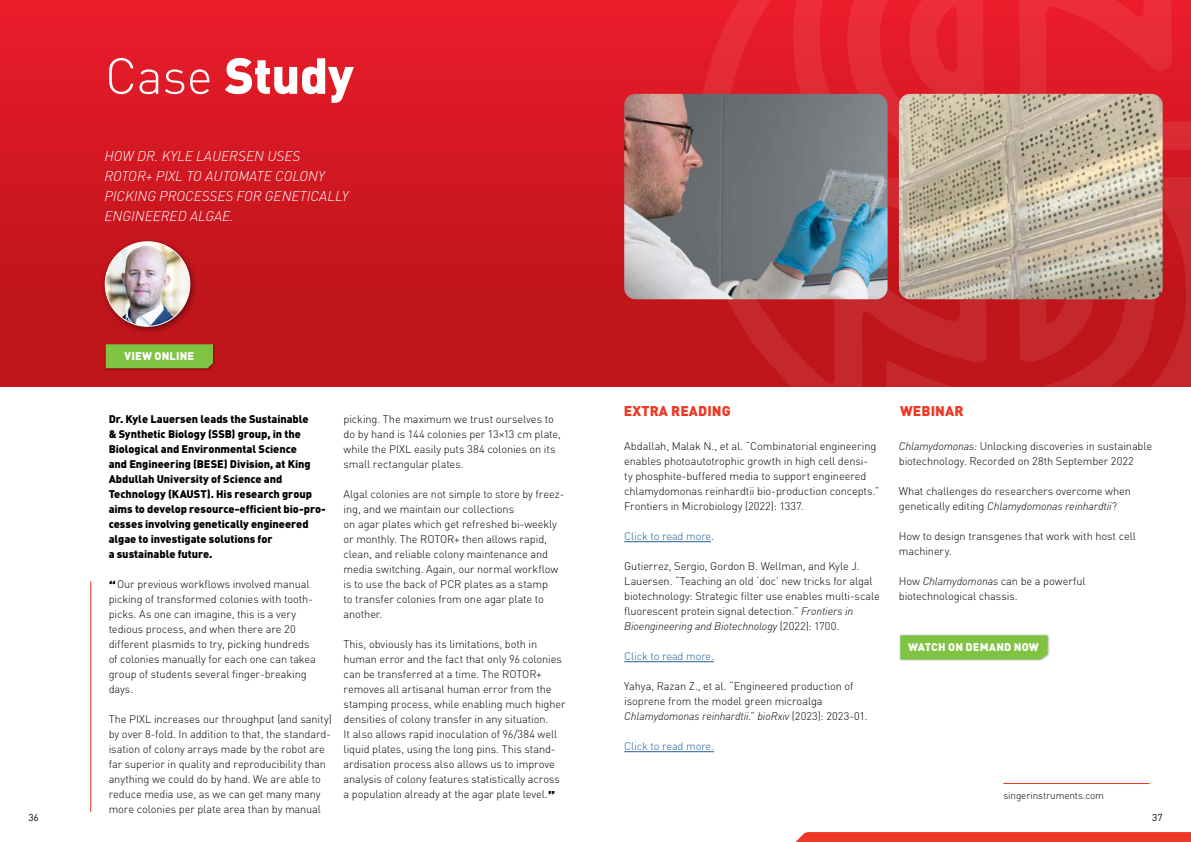
<style>
.page{position:relative;width:1191px;height:842px;background:#fff}
.page>*{position:absolute;margin:0;border:0;box-sizing:border-box;transform-origin:0 0}
.t1{font:900 50px "DINOT";letter-spacing:-.01em;color:#fff}
.t2{font:italic 300 14px/20px "DINOT";letter-spacing:.005em;color:#fff}
.t3{font:900 14px "DINOT";letter-spacing:.005em;color:#ee3824}
.t4{font:900 14px "DINOT";color:#000}
.t5{font:300 11px/15px "DINOT";letter-spacing:-.01em;color:#000}
.t6{font:900 11px/15px "DINOT";letter-spacing:-.005em;color:#000}
.t7{font:300 11px "DINOT";letter-spacing:-.01em;color:#215e9e}
.t8{font:900 11px "DINOT";letter-spacing:.01em;color:#fff}
.t9{font:300 10px "DINOT";letter-spacing:-.01em;color:#000}
.t10{font:10px "DINOT";color:#000}
.s1{font-weight:300}
.s2{color:#000}
.s3{font-style:italic}
</style>
<div class="page">
<div style="left:0;top:0;width:1191px;height:386px;background:linear-gradient(to bottom,#e91b2a,#b81418)"></div>
<div style="left:104px;top:343px;width:111px;height:28px;background:#000;opacity:.39"></div>
<div style="left:106px;top:344px;width:107px;height:24px;background:#80c342"></div>
<hr style="left:90px;top:581px;width:1px;height:231px;background:#ee3824">
<div style="left:101px;top:237px;width:97px;height:98px;background:#000;opacity:.46"></div>
<img style="left:105px;top:242px;width:85px;height:84px;border-radius:41px">
<hr style="left:1003px;top:783px;width:146px;height:1px;background:#ee3824">
<div style="left:899px;top:633px;width:150px;height:28px;background:#000;opacity:.39"></div>
<div style="left:900px;top:635px;width:147px;height:24px;background:#80c342"></div>
<svg style="left:1161px;top:0;width:30px;height:150px"></svg>
<svg style="left:695px;top:299px;width:151px;height:88px;fill:#c0151b"></svg>
<svg style="left:693px;top:0;width:153px;height:94px;fill:#e51b2a"></svg>
<svg style="left:1161px;top:176px;width:30px;height:211px"></svg>
<svg style="left:846px;top:0;width:315px;height:387px"></svg>
<img style="left:624px;top:94px;width:263px;height:205px">
<img style="left:899px;top:94px;width:263px;height:205px">
<hr style="left:624px;top:541px;width:87px;height:1px;background:#215e9e">
<hr style="left:624px;top:661px;width:90px;height:1px;background:#215e9e">
<hr style="left:624px;top:751px;width:90px;height:1px;background:#215e9e">
<svg style="left:795px;top:832px;width:396px;height:10px"></svg>
<h1 class="t1" style="left:105px;top:42px;width:250px"><span class="s1">Case</span> Study</h1>
<p class="t2" style="left:104px;top:145px;width:245px">HOW DR. KYLE LAUERSEN USES<br>ROTOR+ PIXL TO AUTOMATE COLONY<br>PICKING PROCESSES FOR GENETICALLY<br>ENGINEERED ALGAE.</p>
<p class="t8" style="left:124px;top:349px;width:71px">VIEW ONLINE</p>
<p class="t3" style="left:624px;top:402px;width:108px">EXTRA READING</p>
<p class="t3" style="left:900px;top:402px;width:65px">WEBINAR</p>
<p class="t5" style="left:624px;top:438px;width:257px">Abdallah, Malak N., et al. “Combinatorial engineering enables photoautotrophic growth in high cell densi-<br>ty phosphite-buffered media to support engineered chlamydomonas reinhardtii bio-production concepts.” Frontiers in Microbiology (2022): 1337.</p>
<p class="t7" style="left:624px;top:529px;width:91px">Click to read more<span class="s2">.</span></p>
<p class="t5" style="left:624px;top:559px;width:257px">Gutierrez, Sergio, Gordon B. Wellman, and Kyle J.<br>Lauersen. “Teaching an old ‘doc’ new tricks for algal biotechnology: Strategic filter use enables multi-scale fluorescent protein signal detection.” <span class="s3">Frontiers in Bioengineering and Biotechnology</span> (2022): 1700.</p>
<p class="t7" style="left:624px;top:649px;width:91px">Click to read more.</p>
<p class="t5" style="left:624px;top:679px;width:245px">Yahya, Razan Z., et al. “Engineered production of isoprene from the model green microalga<br><span class="s3">Chlamydomonas reinhardtii</span>.” <span class="s3">bioRxiv</span> (2023): 2023-01.</p>
<p class="t7" style="left:624px;top:739px;width:91px">Click to read more.</p>
<p class="t6" style="left:109px;top:411px;width:219px">Dr. Kyle Lauersen leads the Sustainable<br>&amp; Synthetic Biology (SSB) group, in the Biological and Environmental Science<br>and Engineering (BESE) Division, at King Abdullah University of Science and Technology (KAUST). His research group aims to develop resource-efficient bio-pro&shy;cesses involving genetically engineered algae to investigate solutions for<br>a sustainable future.</p>
<p class="t5" style="left:109px;top:577px;width:209px;text-indent:9px">Our previous workflows involved manual picking of transformed colonies with tooth&shy;picks. As one can imagine, this is a very tedious process, and when there are 20 different plasmids to try, picking hundreds of colonies manually for each one can takea group of students several finger-breaking days.</p>
<p class="t5" style="left:109px;top:712px;width:225px">The PIXL increases our throughput (and sanity) by over 8-fold. In addition to that, the standard&shy;isation of colony arrays made by the robot are far superior in quality and reproducibility than anything we could do by hand. We are able to reduce media use, as we can get many many more colonies per plate area than by manual</p>
<p class="t5" style="left:343px;top:412px;width:219px">picking. The maximum we trust ourselves to do by hand is 144 colonies per 13×13 cm plate, while the PIXL easily puts 384 colonies on its small rectangular plates.</p>
<p class="t5" style="left:343px;top:487px;width:222px">Algal colonies are not simple to store by freez&shy;ing, and we maintain our collections<br>on agar plates which get refreshed bi-weekly or monthly. The ROTOR+ then allows rapid, clean, and reliable colony maintenance and media switching. Again, our normal workflow is to use the back of PCR plates as a stamp<br>to transfer colonies from one agar plate to another.</p>
<p class="t5" style="left:343px;top:637px;width:223px">This, obviously has its limitations, both in human error and the fact that only 96 colonies can be transferred at a time. The ROTOR+ removes all artisanal human error from the stamping process, while enabling much higher densities of colony transfer in any situation.<br>It also allows rapid inoculation of 96/384 well liquid plates, using the long pins. This stand&shy;ardisation process also allows us to improve analysis of colony features statistically across a population already at the agar plate level.</p>
<p class="t5" style="left:899px;top:439px;width:255px"><span class="s3">Chlamydomonas:</span> Unlocking discoveries in sustainable biotechnology. Recorded on 28th September 2022</p>
<p class="t5" style="left:899px;top:484px;width:233px">What challenges do researchers overcome when genetically editing <span class="s3">Chlamydomonas reinhardtii</span>?</p>
<p class="t5" style="left:899px;top:529px;width:238px">How to design transgenes that work with host cell machinery.</p>
<p class="t5" style="left:899px;top:574px;width:188px">How <span class="s3">Chlamydomonas</span> can be a powerful biotechnological chassis.</p>
<p class="t4" style="left:109px;top:577px;width:9px">“</p>
<p class="t8" style="left:908px;top:640px;width:132px">WATCH ON DEMAND NOW</p>
<p class="t4" style="left:548px;top:786px;width:9px">”</p>
<p class="t9" style="left:1003px;top:789px;width:102px">singerinstruments.com</p>
<p class="t10" style="left:28px;top:811px;width:12px">36</p>
<p class="t10" style="left:1152px;top:811px;width:12px">37</p>
</div>
